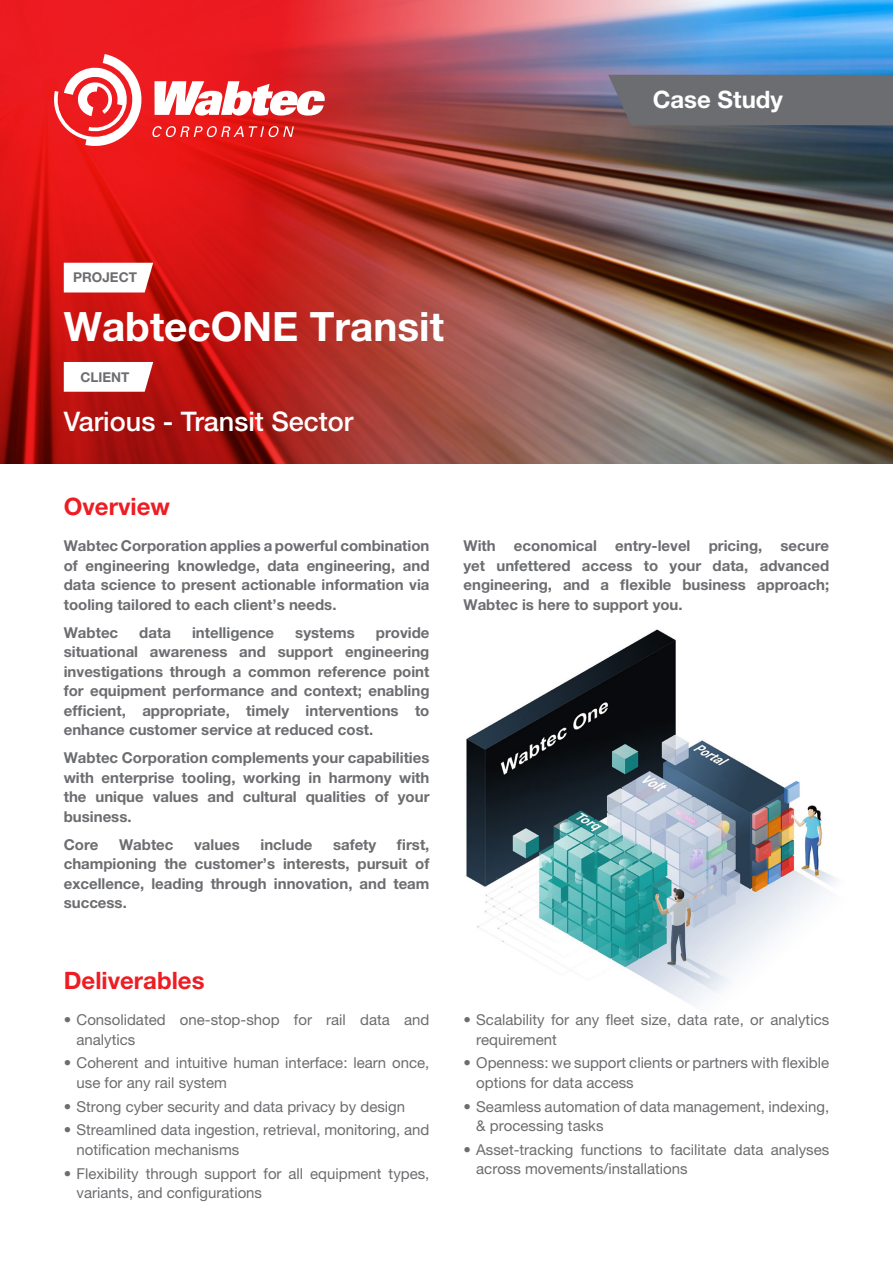
<style>
.page{position:relative;width:893px;height:1263px;background:#fff}
.page>*{position:absolute;margin:0;border:0;box-sizing:border-box;transform-origin:0 0}
.Project_title{font:700 40.5px "Helvetica Neue LT Pro";color:#fff}
.Client{font:500 27px "Helvetica Neue LT Pro";color:#fff}
.Sub_head_1{font:700 24px "Helvetica Neue LT Pro";color:#ee1d23}
.Sub_head_1-2{font:700 24px "Helvetica Neue LT Pro";color:#fff}
.Intro{font:700 15px/19.5px "Helvetica Neue LT Pro";color:#6c6d70;text-align:justify}
.t1{font:15px/19.5px "Helvetica Neue LT Pro";color:#6c6d70}
.t2{font:700 13.5px "Helvetica Neue LT Pro";color:#6c6d70}
</style>
<div class="page">
<img style="left:0;top:0;width:893px;height:463px">
<svg style="left:64px;top:263px;width:89px;height:29px"></svg>
<svg style="left:64px;top:362px;width:89px;height:30px"></svg>
<svg style="left:154px;top:81px;width:172px;height:35px"></svg>
<svg style="left:152px;top:126px;width:142px;height:11px;background:#ec4f4e"></svg>
<svg style="left:50px;top:54px;width:96px;height:96px"></svg>
<div style="left:608px;top:75px;width:285px;height:50px;background:#6c6d70"></div>
<img style="left:466px;top:629px;width:371px;height:376px">
<p class="Sub_head_1-2" style="left:653px;top:84px;width:132px">Case Study</p>
<p class="t2" style="left:73px;top:269px;width:65px">PROJECT</p>
<p class="Project_title" style="left:64px;top:302px;width:382px">WabtecONE Transit</p>
<p class="t2" style="left:81px;top:368px;width:50px">CLIENT</p>
<p class="Client" style="left:64px;top:405px;width:291px">Various - Transit Sector</p>
<p class="Sub_head_1" style="left:64px;top:491px;width:108px">Overview</p>
<p class="Intro" style="left:64px;top:536px;width:367px">Wabtec Corporation applies a powerful combination of engineering knowledge, data engineering, and data science to present actionable information via tooling tailored to each client’s needs.</p>
<p class="Intro" style="left:64px;top:622px;width:56px">Wabtec</p>
<p class="Intro" style="left:139px;top:622px;width:33px">data</p>
<p class="Intro" style="left:192px;top:622px;width:84px">intelligence</p>
<p class="Intro" style="left:295px;top:622px;width:61px">systems</p>
<p class="Intro" style="left:64px;top:622px;width:367px;text-indent:312px">provide situational awareness and support engineering investigations through a common reference point for equipment performance and context; enabling efficient, appropriate, timely interventions to enhance customer service at reduced cost.</p>
<p class="Intro" style="left:64px;top:748px;width:367px">Wabtec Corporation complements your capabilities with enterprise tooling, working in harmony with the unique values and cultural qualities of your business.</p>
<p class="Intro" style="left:64px;top:834px;width:36px">Core</p>
<p class="Intro" style="left:119px;top:834px;width:56px">Wabtec</p>
<p class="Intro" style="left:194px;top:834px;width:47px">values</p>
<p class="Intro" style="left:261px;top:834px;width:53px">include</p>
<p class="Intro" style="left:333px;top:834px;width:45px">safety</p>
<p class="Intro" style="left:64px;top:834px;width:367px;text-indent:333px">first, championing the customer’s interests, pursuit of excellence, leading through innovation, and team success.</p>
<p class="Sub_head_1" style="left:64px;top:965px;width:142px">Deliverables</p>
<p class="t1" style="left:77px;top:1010px;width:354px;text-indent:-13px">• Consolidated one-stop-shop for rail data and analytics</p>
<p class="t1" style="left:77px;top:1053px;width:354px;text-indent:-13px">• Coherent and intuitive human interface: learn once, use for any rail system</p>
<p class="t1" style="left:64px;top:1096px;width:343px">• Strong cyber security and data privacy by design</p>
<p class="t1" style="left:77px;top:1120px;width:354px;text-indent:-13px">• Streamlined data ingestion, retrieval, monitoring, and notification mechanisms</p>
<p class="t1" style="left:77px;top:1163px;width:354px;text-indent:-13px">• Flexibility through support for all equipment types, variants, and configurations</p>
<p class="Intro" style="left:463px;top:536px;width:367px">With economical entry-level pricing, secure yet unfettered access to your data, advanced engineering, and a flexible business approach; Wabtec is here to support you.</p>
<p class="t1" style="left:476px;top:1010px;width:354px;text-indent:-13px">• Scalability for any fleet size, data rate, or analytics requirement</p>
<p class="t1" style="left:476px;top:1053px;width:354px;text-indent:-13px">• Openness: we support clients or partners with flexible options for data access</p>
<p class="t1" style="left:476px;top:1096px;width:354px;text-indent:-13px">• Seamless automation of data management, indexing, &amp; processing tasks</p>
<p class="t1" style="left:476px;top:1140px;width:354px;text-indent:-13px">• Asset-tracking functions to facilitate data analyses across movements/installations</p>
</div>
